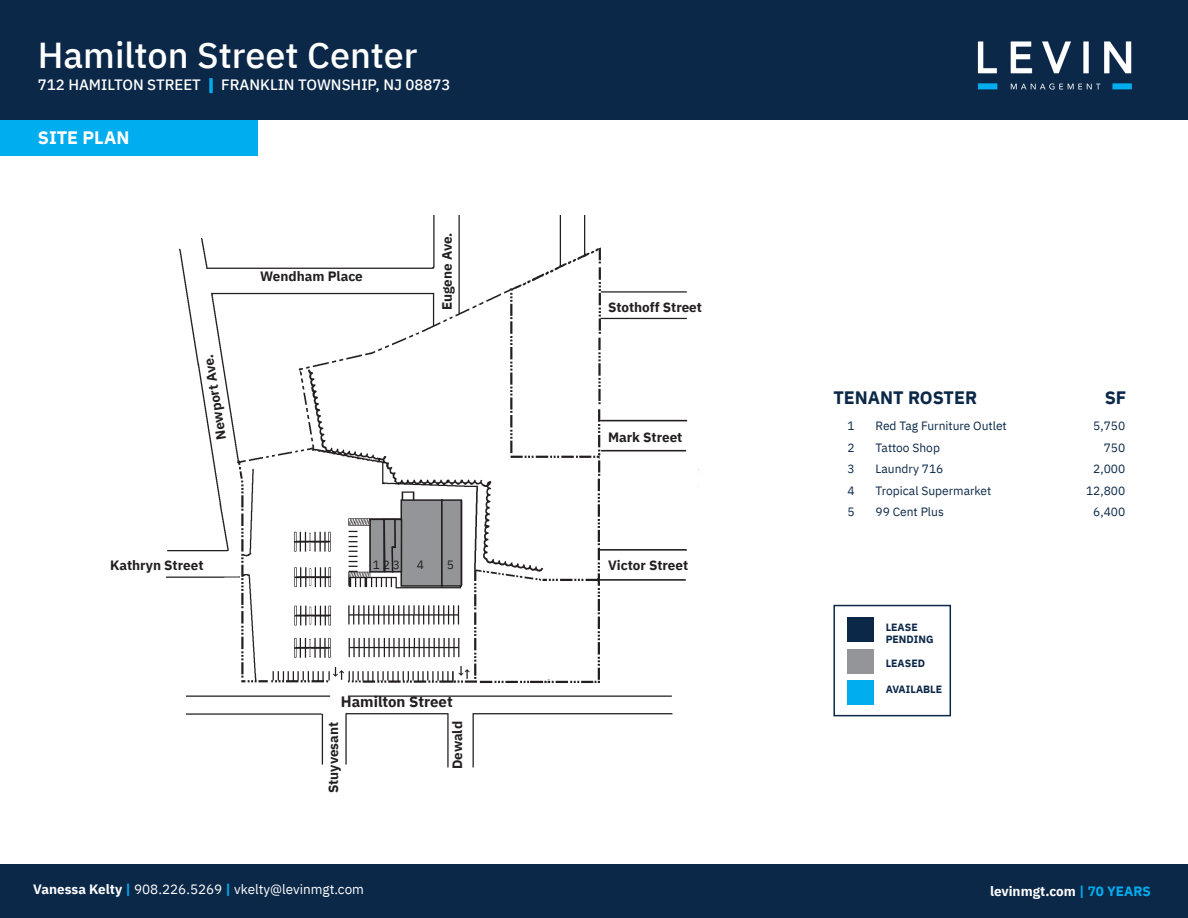
<style>
.page{position:relative;width:1188px;height:918px;background:#fff}
.page>*{position:absolute;margin:0;border:0;box-sizing:border-box;transform-origin:0 0}
.t1{font:500 36px "IBM Plex Sans";color:#fff}
.t2{font:700 18px "IBM Plex Sans";color:#0b2848}
.t3{font:700 18px "IBM Plex Sans";color:#fff}
.t4{font:500 15px "IBM Plex Sans";color:#fff}
.t5{font:700 15px "IBM Plex Sans";color:#231f20}
.t6{font:700 13.5px "IBM Plex Sans";color:#231f20}
.t7{font:13.5px "IBM Plex Sans";color:#fff}
.t8{font:700 13.5px "IBM Plex Sans";color:#fff}
.t9{font:12px "IBM Plex Sans";color:#0b2848}
.t10{font:12px "IBM Plex Sans";color:#231f20}
.t11{font:700 10.5px "IBM Plex Sans";color:#0b2848}
.s1{font-weight:700;color:#00adef}
.s2{font-weight:700}
.s3{color:#00adef}
</style>
<div class="page">
<img style="left:165px;top:215px;width:534px;height:553px">
<div style="left:0;top:120px;width:258px;height:36px;background:#00adef"></div>
<div style="left:833px;top:605px;width:118px;height:111px;background:#fff;border:2px solid #0b2848"></div>
<div style="left:847px;top:681px;width:27px;height:24px;background:#00adef"></div>
<div style="left:847px;top:618px;width:27px;height:24px;background:#0b2848"></div>
<div style="left:847px;top:650px;width:27px;height:24px;background:#939598"></div>
<div style="left:0;top:0;width:1188px;height:120px;background:#0b2848"></div>
<img style="left:977px;top:41px;width:155px;height:49px">
<div style="left:0;top:864px;width:1188px;height:54px;background:#0b2848"></div>
<div style="left:127px;top:609px;width:59px;height:109px;background:#fff"></div>
<div style="left:401px;top:500px;width:41px;height:86px;background:#939598"></div>
<div style="left:401px;top:499px;width:42px;height:88px;border:2px solid #231f20"></div>
<div style="left:442px;top:500px;width:19px;height:86px;background:#939598"></div>
<div style="left:441px;top:499px;width:21px;height:88px;border:2px solid #231f20"></div>
<div style="left:370px;top:519px;width:14px;height:53px;background:#939598"></div>
<div style="left:369px;top:519px;width:16px;height:54px;border:2px solid #231f20"></div>
<svg style="left:383px;top:518px;width:20px;height:55px"></svg>
<p class="t1" style="left:38px;top:27px;width:381px">Hamilton Street Center</p>
<p class="t4" style="left:38px;top:73px;width:414px">712 HAMILTON STREET <span class="s1">|</span> FRANKLIN TOWNSHIP, NJ 08873</p>
<p class="t3" style="left:38px;top:124px;width:93px">SITE PLAN</p>
<p class="t6" style="left:211px;top:441px;width:87px;rotate:-99deg">Newport Ave.</p>
<p class="t6" style="left:260px;top:266px;width:104px">Wendham Place</p>
<p class="t6" style="left:436px;top:310px;width:79px;rotate:-90deg">Eugene Ave.</p>
<p class="t6" style="left:608px;top:296px;width:96px">Stothoff Street</p>
<p class="t6" style="left:608px;top:426px;width:76px">Mark Street</p>
<p class="t6" style="left:110px;top:554px;width:95px">Kathryn Street</p>
<p class="t6" style="left:608px;top:554px;width:82px">Victor Street</p>
<p class="t10" style="left:373px;top:556px;width:29px">12 3</p>
<p class="t10" style="left:417px;top:556px;width:9px">4</p>
<p class="t10" style="left:447px;top:556px;width:9px">5</p>
<p class="t5" style="left:341px;top:690px;width:113px">Hamilton Street</p>
<p class="t6" style="left:323px;top:793px;width:73px;rotate:-90deg">Stuyvesant</p>
<p class="t6" style="left:447px;top:769px;width:50px;rotate:-90deg">Dewald</p>
<p class="t2" style="left:833px;top:383px;width:145px">TENANT ROSTER</p>
<p class="t2" style="left:1105px;top:383px;width:23px">SF</p>
<p class="t9" style="left:847px;top:417px;width:9px">1</p>
<p class="t9" style="left:876px;top:417px;width:133px">Red Tag Furniture Outlet</p>
<p class="t9" style="left:1093px;top:417px;width:34px">5,750</p>
<p class="t9" style="left:847px;top:438px;width:9px">2</p>
<p class="t9" style="left:876px;top:438px;width:66px">Tattoo Shop</p>
<p class="t9" style="left:1104px;top:438px;width:23px">750</p>
<p class="t9" style="left:847px;top:460px;width:9px">3</p>
<p class="t9" style="left:876px;top:460px;width:69px">Laundry 716</p>
<p class="t9" style="left:1093px;top:460px;width:34px">2,000</p>
<p class="t9" style="left:847px;top:481px;width:9px">4</p>
<p class="t9" style="left:876px;top:481px;width:117px">Tropical Supermarket</p>
<p class="t9" style="left:1086px;top:481px;width:41px">12,800</p>
<p class="t9" style="left:847px;top:502px;width:9px">5</p>
<p class="t9" style="left:876px;top:502px;width:70px">99 Cent Plus</p>
<p class="t9" style="left:1093px;top:502px;width:34px">6,400</p>
<p class="t11" style="left:886px;top:619px;width:34px">LEASE</p>
<p class="t11" style="left:886px;top:631px;width:49px">PENDING</p>
<p class="t11" style="left:886px;top:655px;width:41px">LEASED</p>
<p class="t11" style="left:886px;top:681px;width:58px">AVAILABLE</p>
<p class="t7" style="left:33px;top:879px;width:332px"><span class="s2">Vanessa Kelty</span> <span class="s1">|</span> 908.226.5269 <span class="s1">|</span> vkelty@levinmgt.com</p>
<p class="t8" style="left:990px;top:880px;width:162px">levinmgt.com <span class="s3">| 70 YEARS</span></p>
</div>
